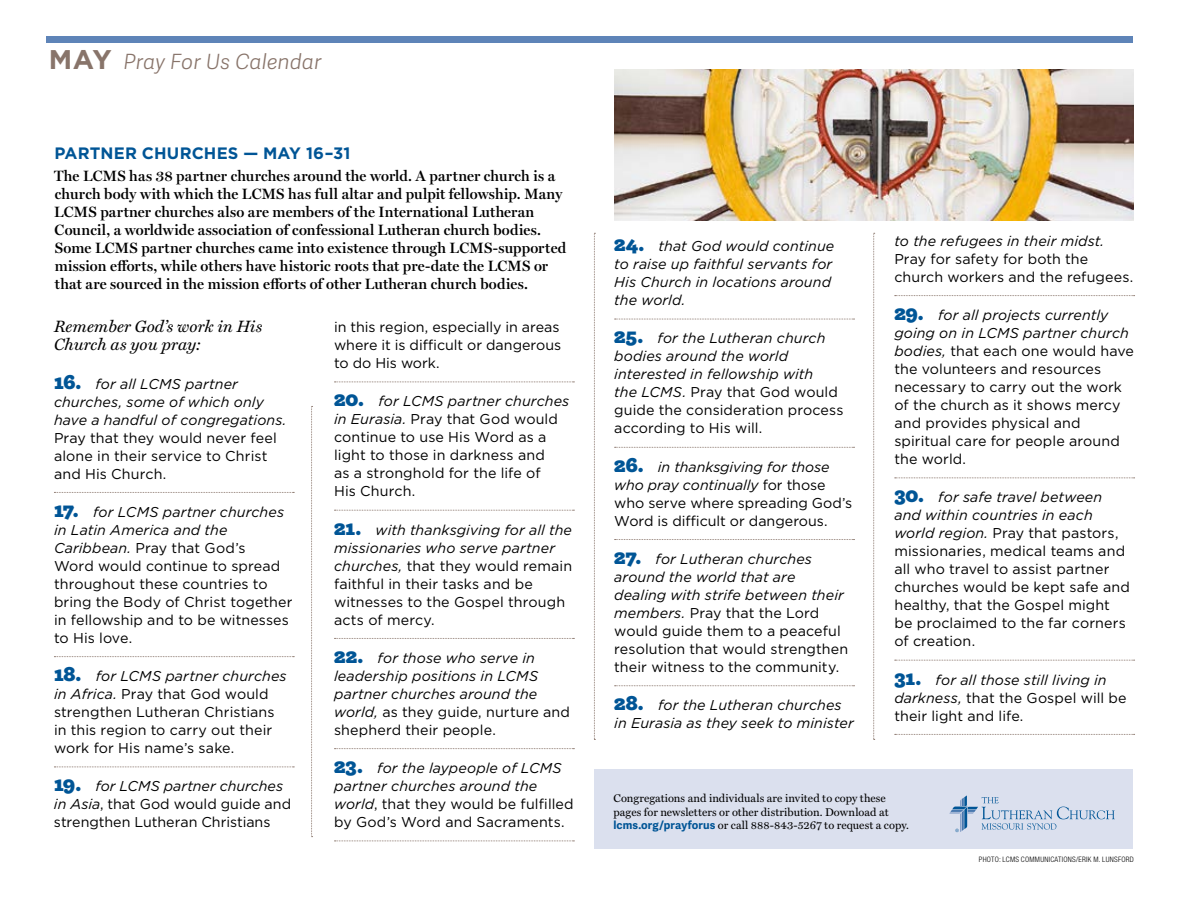
<style>
.page{position:relative;width:1188px;height:918px;background:#fff}
.page>*{position:absolute;margin:0;border:0;box-sizing:border-box;transform-origin:0 0}
.t1{font:italic 21px "Adelle Sans Lt";letter-spacing:.005em;color:#88746a}
.t2{font:italic 16.5px/18px "Miller Text";letter-spacing:.005em;color:#000}
.t3{font:700 16.5px "Gotham";letter-spacing:.005em;color:#005596}
.t4{font:600 15px/18px "Miller Display";letter-spacing:.015em;color:#000}
.t5{font:14.25px/18px "Gotham";letter-spacing:.005em;color:#000}
.t6{font:italic 14.25px/18px "Gotham";letter-spacing:.005em;color:#000}
.t7{font:11.25px/13.5px "Miller Text";letter-spacing:.005em;color:#000}
.t8{font:300 condensed 7.5px "Helvetica Neue LT Std";letter-spacing:.035em;color:#000}
.s1{font-family:"Gotham";font-weight:700;font-style:normal;font-size:27px}
.s2{font-family:"Archer";font-weight:900;font-style:normal;font-size:21px;color:#005596}
.s3{font-family:"Archer";font-weight:900;font-size:21px;color:#005596}
.s4{font-style:italic}
.s5{font-style:normal}
.s6{font-family:"Adelle Sans";font-weight:700;color:#005596}
</style>
<div class="page">
<svg style="left:54px;top:492px;width:240px;height:1px"></svg>
<svg style="left:54px;top:656px;width:240px;height:1px"></svg>
<svg style="left:54px;top:767px;width:240px;height:1px"></svg>
<svg style="left:334px;top:382px;width:240px;height:1px"></svg>
<svg style="left:334px;top:510px;width:240px;height:1px"></svg>
<svg style="left:334px;top:638px;width:240px;height:1px"></svg>
<svg style="left:334px;top:748px;width:240px;height:1px"></svg>
<svg style="left:334px;top:841px;width:240px;height:1px"></svg>
<svg style="left:615px;top:319px;width:240px;height:1px"></svg>
<svg style="left:615px;top:447px;width:240px;height:1px"></svg>
<svg style="left:615px;top:539px;width:240px;height:1px"></svg>
<svg style="left:615px;top:685px;width:240px;height:1px"></svg>
<svg style="left:895px;top:295px;width:240px;height:1px"></svg>
<svg style="left:895px;top:478px;width:240px;height:1px"></svg>
<svg style="left:895px;top:660px;width:240px;height:1px"></svg>
<svg style="left:895px;top:734px;width:240px;height:1px"></svg>
<div style="left:46px;top:36px;width:1087px;height:7px;background:#5e84b8"></div>
<div style="left:594px;top:770px;width:539px;height:79px;background:#dbe0ee"></div>
<svg style="left:949px;top:795px;width:166px;height:37px"></svg>
<svg style="left:311px;top:406px;width:2px;height:431px"></svg>
<svg style="left:594px;top:233px;width:1px;height:507px"></svg>
<svg style="left:873px;top:233px;width:2px;height:507px"></svg>
<img style="left:614px;top:69px;width:520px;height:152px">
<h1 class="t1" style="left:49px;top:46px;width:274px"><span class="s1">MAY</span> Pray For Us Calendar</h1>
<p class="t3" style="left:54px;top:143px;width:298px">PARTNER CHURCHES — MAY 16–31</p>
<p class="t4" style="left:54px;top:167px;width:514px">The LCMS has 38 partner churches around the world. A partner church is a church body with which the LCMS has full altar and pulpit fellowship. Many LCMS partner churches also are members of the International Lutheran Council, a worldwide association of confessional Lutheran church bodies.<br>Some LCMS partner churches came into existence through LCMS-supported mission efforts, while others have historic roots that pre-date the LCMS or that are sourced in the mission efforts of other Lutheran church bodies.</p>
<p class="t2" style="left:54px;top:318px;width:210px">Remember God’s work in His<br>Church as you pray:</p>
<p class="t6" style="left:54px;top:374px;width:234px"><span class="s2">16.</span> for all LCMS partner churches, some of which only have a handful of congregations.</p>
<p class="t5" style="left:54px;top:428px;width:224px">Pray that they would never feel alone in their service to Christ and His Church.</p>
<p class="t5" style="left:54px;top:502px;width:240px"><span class="s3">17.</span> <span class="s4">for LCMS partner churches in Latin America and the<br>Caribbean.</span> Pray that God’s<br>Word would continue to spread throughout these countries to bring the Body of Christ together in fellowship and to be witnesses to His love.</p>
<p class="t5" style="left:54px;top:667px;width:234px"><span class="s3">18.</span> <span class="s4">for LCMS partner churches in Africa.</span> Pray that God would strengthen Lutheran Christians in this region to carry out their work for His name’s sake.</p>
<p class="t5" style="left:54px;top:777px;width:239px"><span class="s3">19.</span> <span class="s4">for LCMS partner churches in Asia</span>, that God would guide and strengthen Lutheran Christians</p>
<p class="t5" style="left:334px;top:318px;width:229px;text-align:justify">in this region, especially in areas where it is difficult or dangerous to do His work.</p>
<p class="t5" style="left:334px;top:392px;width:237px"><span class="s3">20.</span> <span class="s4">for LCMS partner churches in Eurasia.</span> Pray that God would continue to use His Word as a light to those in darkness and<br>as a stronghold for the life of<br>His Church.</p>
<p class="t5" style="left:334px;top:520px;width:240px"><span class="s3">21.</span> <span class="s4">with thanksgiving for all the missionaries who serve partner churches,</span> that they would remain faithful in their tasks and be witnesses to the Gospel through acts of mercy.</p>
<p class="t6" style="left:334px;top:648px;width:237px"><span class="s2">22.</span> for those who serve in leadership positions in LCMS partner churches around the world, <span class="s5">as they guide, nurture and shepherd their people.</span></p>
<p class="t6" style="left:334px;top:759px;width:241px"><span class="s2">23.</span> for the laypeople of LCMS partner churches around the world<span class="s5">, that they would be fulfilled by God’s Word and Sacraments.</span></p>
<p class="t6" style="left:614px;top:237px;width:222px"><span class="s2">24.</span> that God would continue to raise up faithful servants for<br>His Church in locations around the world.</p>
<p class="t6" style="left:614px;top:329px;width:231px"><span class="s2">25.</span> for the Lutheran church bodies around the world interested in fellowship with<br>the LCMS. <span class="s5">Pray that God would guide the consideration process according to His will.</span></p>
<p class="t5" style="left:614px;top:457px;width:240px"><span class="s3">26.</span> <span class="s4">in thanksgiving for those who pray continually</span> for those who serve where spreading God’s<br>Word is difficult or dangerous.</p>
<p class="t5" style="left:614px;top:550px;width:235px"><span class="s3">27.</span> <span class="s4">for Lutheran churches around the world that are dealing with strife between their members.</span> Pray that the Lord would guide them to a peaceful resolution that would strengthen their witness to the community.</p>
<p class="t6" style="left:614px;top:696px;width:241px"><span class="s2">28.</span> for the Lutheran churches in Eurasia as they seek to minister</p>
<p class="t6" style="left:894px;top:231px;width:211px">to the refugees in their midst.</p>
<p class="t5" style="left:894px;top:249px;width:241px">Pray for safety for both the church workers and the refugees.</p>
<p class="t5" style="left:894px;top:306px;width:241px"><span class="s3">29.</span> <span class="s4">for all projects currently going on in LCMS partner church bodies,</span> that each one would have the volunteers and resources necessary to carry out the work of the church as it shows mercy and provides physical and spiritual care for people around the world.</p>
<p class="t5" style="left:894px;top:488px;width:237px"><span class="s3">30.</span> <span class="s4">for safe travel between and within countries in each world region.</span> Pray that pastors, missionaries, medical teams and all who travel to assist partner churches would be kept safe and healthy, that the Gospel might be proclaimed to the far corners of creation.</p>
<p class="t5" style="left:894px;top:670px;width:234px"><span class="s3">31.</span> <span class="s4">for all those still living in darkness,</span> that the Gospel will be their light and life.</p>
<p class="t7" style="left:614px;top:792px;width:297px">Congregations and individuals are invited to copy these pages for newsletters or other distribution. Download at <span class="s6">lcms.org/prayforus</span> or call 888-843-5267 to request a copy.</p>
<p class="t8" style="left:979px;top:855px;width:157px">PHOTO: LCMS COMMUNICATIONS/ERIK M. LUNSFORD</p>
</div>
